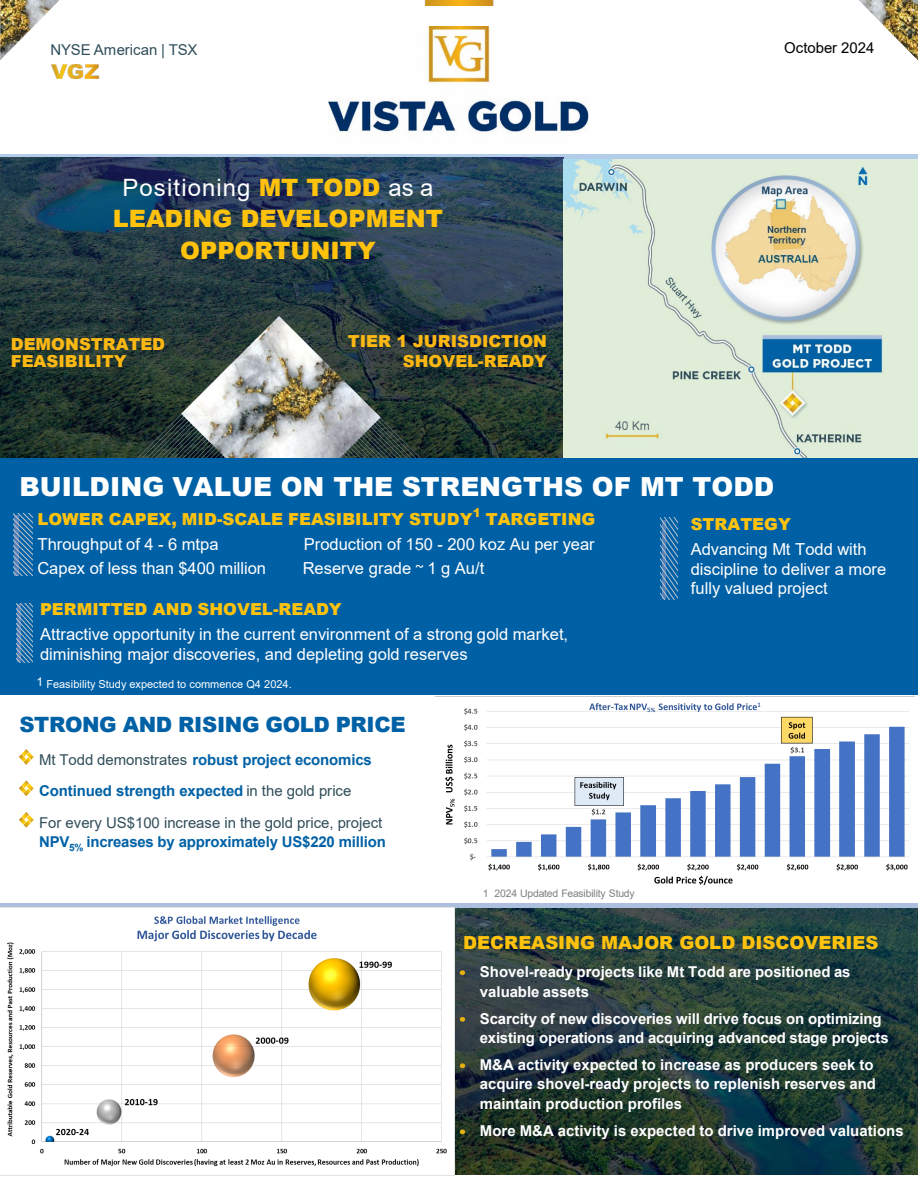
<style>
.page{position:relative;width:918px;height:1188px;background:#fff}
.page>*{position:absolute;margin:0;border:0;box-sizing:border-box;transform-origin:0 0}
.t1{font:900 26.25px "Arial";letter-spacing:.005em;color:#fff}
.t2{font:900 24px/31.3px "Arial";color:#ffc20d;text-align:center}
.t3{font:900 21px "Arial";letter-spacing:-.02em;color:#0061a6}
.t4{font:900 18px "Arial";color:#ffc20d}
.t5{font:16.5px/19.8px "Arial";color:#fff}
.t6{font:900 16.5px "Arial";letter-spacing:-.005em;color:#ffc20d}
.t7{font:900 16.5px "Arial";letter-spacing:-.005em;color:#fdb813}
.t8{font:700 15px/19.5px "Arial";color:#fff}
.t9{font:15px/19.5px "Arial";color:#304d5a}
.t10{font:700 15px "Arial";letter-spacing:-.01em;color:#0061a6}
.t11{font:15px "Arial";color:#000}
.t12{font:900 12px "Arial";color:#ffc20d}
.t13{font:10.95px "Arial";color:#fff}
.t14{font:10.5px "Arial";letter-spacing:-.02em;color:#7f7f7f}
.s1{font-weight:400;color:#fff}
.s2{font-family:"Calibri"}
.s3{font-weight:400;color:#304d5a}
.s4{font-weight:700;color:#0061a6}
</style>
<div class="page">
<img style="left:0;top:0;width:60px;height:59px">
<img style="left:51px;top:64px;width:49px;height:15px">
<img style="left:424px;top:0;width:70px;height:6px">
<img style="left:329px;top:27px;width:260px;height:108px">
<img style="left:859px;top:0;width:59px;height:59px">
<div style="left:0;top:154px;width:918px;height:6px;background:#b2ccea"></div>
<img style="left:0;top:157px;width:563px;height:301px">
<img style="left:54px;top:306px;width:450px;height:152px">
<img style="left:563px;top:160px;width:355px;height:298px">
<div style="left:0;top:458px;width:918px;height:6px;background:#0060a5"></div>
<div style="left:0;top:459px;width:918px;height:236px;background:#0060a5"></div>
<svg style="left:13px;top:513px;width:19px;height:63px"></svg>
<svg style="left:16px;top:603px;width:17px;height:59px"></svg>
<svg style="left:661px;top:518px;width:17px;height:81px"></svg>
<svg style="left:19px;top:749px;width:15px;height:16px"></svg>
<svg style="left:19px;top:780px;width:15px;height:16px"></svg>
<svg style="left:19px;top:812px;width:15px;height:16px"></svg>
<img style="left:444px;top:702px;width:465px;height:183px">
<div style="left:0;top:903px;width:918px;height:7px;background:#acbfde"></div>
<img style="left:455px;top:908px;width:463px;height:267px">
<img style="left:0;top:908px;width:455px;height:267px">
<svg style="left:460px;top:970px;width:5px;height:5px"></svg>
<svg style="left:460px;top:1017px;width:5px;height:5px"></svg>
<svg style="left:460px;top:1063px;width:5px;height:5px"></svg>
<svg style="left:460px;top:1129px;width:5px;height:5px"></svg>
<p class="t9" style="left:50px;top:40px;width:148px">NYSE American | TSX</p>
<p class="t11" style="left:784px;top:37px;width:92px">October 2024</p>
<p class="t2" style="left:113px;top:171px;width:332px"><span class="s1">Positioning</span> MT TODD <span class="s1">as a<br></span>LEADING DEVELOPMENT<br>OPPORTUNITY</p>
<p class="t7" style="left:11px;top:332px;width:156px">DEMONSTRATED</p>
<p class="t7" style="left:11px;top:349px;width:117px">FEASIBILITY</p>
<p class="t7" style="left:348px;top:329px;width:201px">TIER 1 JURISDICTION</p>
<p class="t7" style="left:403px;top:349px;width:146px">SHOVEL-READY</p>
<p class="t1" style="left:19px;top:467px;width:756px">BUILDING VALUE ON THE STRENGTHS OF MT TODD</p>
<p class="t6" style="left:37px;top:507px;width:437px">LOWER CAPEX, MID-SCALE FEASIBILITY STUDY</p>
<p class="t12" style="left:473px;top:504px;width:10px">1</p>
<p class="t6" style="left:486px;top:507px;width:111px">TARGETING</p>
<p class="t6" style="left:691px;top:512px;width:102px">STRATEGY</p>
<p class="t5" style="left:691px;top:539px;width:197px">Advancing Mt Todd with discipline to deliver a more fully valued project</p>
<p class="t5" style="left:37px;top:534px;width:183px">Throughput of 4 - 6 mtpa</p>
<p class="t5" style="left:304px;top:534px;width:292px">Production of 150 - 200 koz Au per year</p>
<p class="t5" style="left:37px;top:558px;width:230px">Capex of less than $400 million</p>
<p class="t5" style="left:303px;top:558px;width:183px">Reserve grade <span class="s2">~</span> 1 g Au/t</p>
<p class="t6" style="left:40px;top:597px;width:303px">PERMITTED AND SHOVEL-READY</p>
<p class="t5" style="left:40px;top:624px;width:530px">Attractive opportunity in the current environment of a strong gold market, diminishing major discoveries, and depleting gold reserves</p>
<p class="t13" style="left:37px;top:677px;width:257px"><sup>1</sup> Feasibility Study expected to commence Q4 2024.</p>
<p class="t3" style="left:20px;top:710px;width:388px">STRONG AND RISING GOLD PRICE</p>
<p class="t10" style="left:39px;top:749px;width:334px"><span class="s3">Mt Todd demonstrates</span> robust project economics</p>
<p class="t10" style="left:39px;top:780px;width:314px">Continued strength expected <span class="s3">in the gold price</span></p>
<p class="t9" style="left:39px;top:812px;width:348px">For every US$100 increase in the gold price, project<br><span class="s4">NPV</span><sub>5%</sub> <span class="s4">increases by approximately US$220 million</span></p>
<p class="t14" style="left:483px;top:887px;width:153px">1 2024 Updated Feasibility Study</p>
<p class="t4" style="left:463px;top:929px;width:417px">DECREASING MAJOR GOLD DISCOVERIES</p>
<p class="t8" style="left:480px;top:962px;width:372px">Shovel-ready projects like Mt Todd are positioned as valuable assets</p>
<p class="t8" style="left:480px;top:1009px;width:410px">Scarcity of new discoveries will drive focus on optimizing existing operations and acquiring advanced stage projects</p>
<p class="t8" style="left:480px;top:1055px;width:398px">M&amp;A activity expected to increase as producers seek to acquire shovel-ready projects to replenish reserves and maintain production profiles</p>
<p class="t8" style="left:480px;top:1121px;width:425px">More M&amp;A activity is expected to drive improved valuations</p>
</div>
